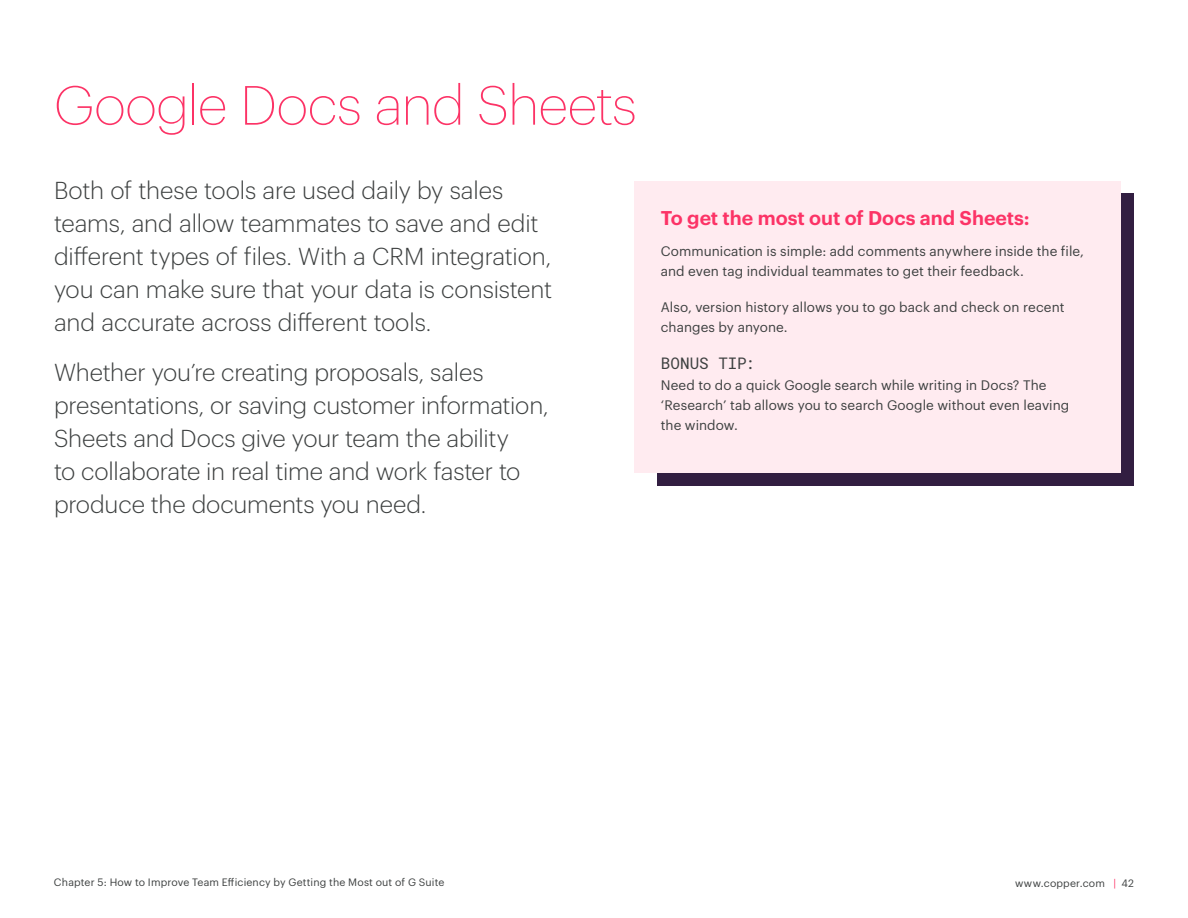
<style>
.page{position:relative;width:1188px;height:918px;background:#fff}
.page>*{position:absolute;margin:0;border:0;box-sizing:border-box;transform-origin:0 0}
.t1{font:200 54px "Graphik";letter-spacing:-.01em;color:#fc3366}
.t2{font:300 24px/33px "Graphik";letter-spacing:-.005em;color:#3d4040}
.t3{font:600 19.5px "Graphik";color:#fc3366}
.t4{font:15.9px "Roboto Mono";color:#3d4040}
.t5{font:13.5px/20.2px "Graphik";letter-spacing:.005em;color:#3d4040}
.t6{font:10.5px "Graphik";letter-spacing:.015em;color:#3d4040}
.s1{color:#fc3366}
</style>
<div class="page">
<div style="left:657px;top:193px;width:476px;height:293px;background:#321e41"></div>
<div style="left:634px;top:181px;width:486px;height:291px;background:#ffebf0"></div>
<h1 class="t1" style="left:54px;top:66px;width:584px">Google Docs and Sheets</h1>
<p class="t2" style="left:54px;top:172px;width:500px">Both of these tools are used daily by sales teams, and allow teammates to save and edit different types of files. With a CRM integration, you can make sure that your data is consistent and accurate across different tools.</p>
<p class="t2" style="left:54px;top:354px;width:496px">Whether you’re creating proposals, sales presentations, or saving customer information, Sheets and Docs give your team the ability<br>to collaborate in real time and work faster to produce the documents you need.</p>
<p class="t3" style="left:661px;top:203px;width:371px">To get the most out of Docs and Sheets:</p>
<p class="t5" style="left:661px;top:240px;width:425px">Communication is simple: add comments anywhere inside the file, and even tag individual teammates to get their feedback.</p>
<p class="t5" style="left:661px;top:295px;width:405px">Also, version history allows you to go back and check on recent changes by anyone.</p>
<p class="t4" style="left:661px;top:353px;width:95px">BONUS TIP:</p>
<p class="t5" style="left:661px;top:373px;width:410px">Need to do a quick Google search while writing in Docs? The ‘Research’ tab allows you to search Google without even leaving the window.</p>
<p class="t6" style="left:54px;top:874px;width:392px">Chapter 5: How to Improve Team Efficiency by Getting the Most out of G Suite</p>
<p class="t6" style="left:1015px;top:875px;width:120px">www.copper.com <span class="s1">|</span> 42</p>
</div>
